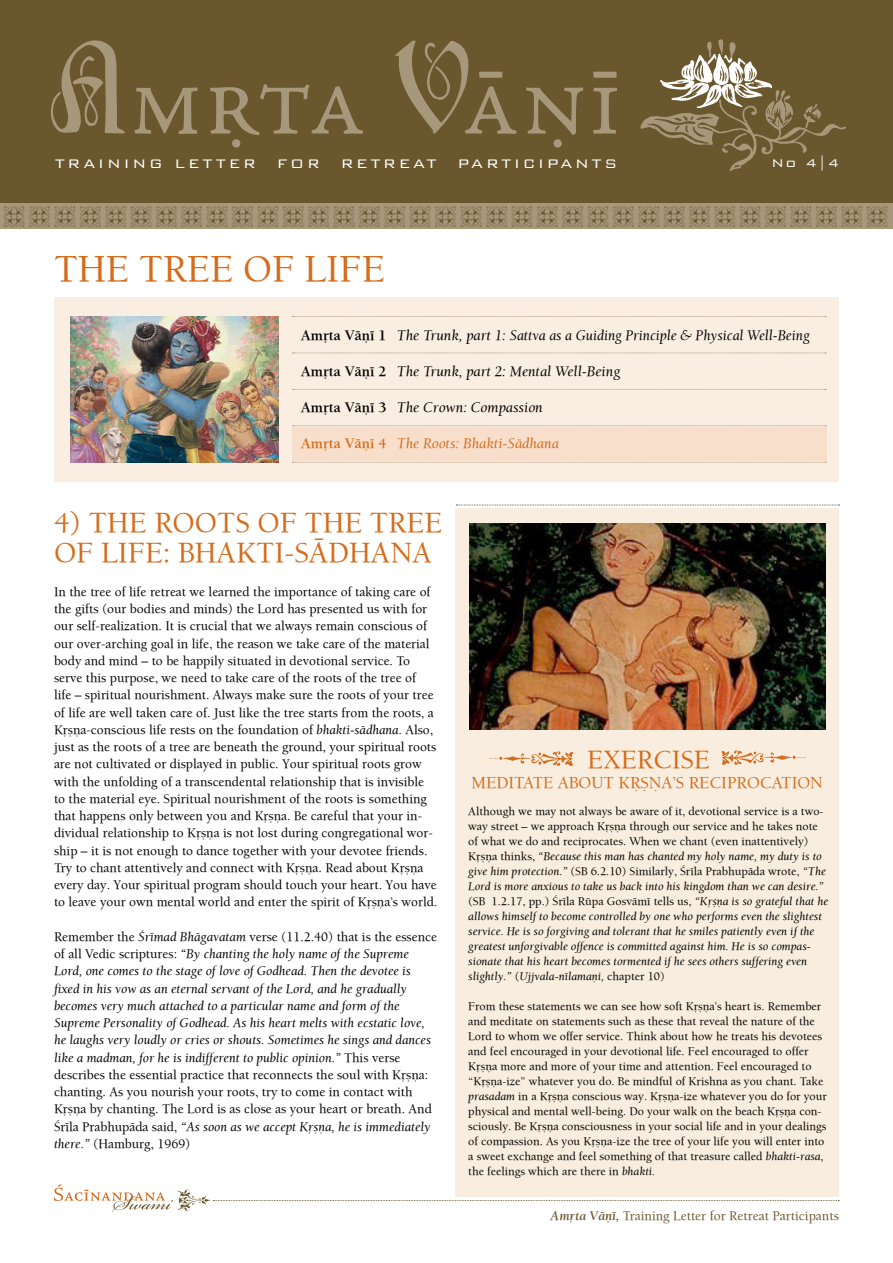
<style>
.page{position:relative;width:893px;height:1263px;background:#fff}
.page>*{position:absolute;margin:0;border:0;box-sizing:border-box;transform-origin:0 0}
.t1{font:39px "Balaram";color:#d56c1b}
.t2{font:30px/30px "Balaram";color:#d56c1b}
.t3{font:27px "Balaram";color:#d56c1b}
.t4{font:17.25px "Balaram";color:#d56c1b}
.t5{font:300 16.5px "Bank Gothic BT";letter-spacing:.175em;color:#fff}
.t6{font:italic 15px "Balaram";color:#000}
.t7{font:italic 15px "Balaram";color:#d56c1b}
.t8{font:300 15px "Bank Gothic BT";color:#fff}
.t9{font:13.5px/17.2px "Balaram";color:#000}
.t10{font:italic 13.5px/17.2px "Balaram";color:#000}
.t11{font:13.5px "Balaram";color:#6a572e}
.t12{font:italic 12px/15px "Balaram";color:#000}
.t13{font:12px/15px "Balaram";color:#000}
.s1{font-weight:700;font-style:normal}
.s2{font-style:italic}
.s3{font-style:normal}
.s4{font-weight:700;font-style:italic}
</style>
<div class="page">
<div style="left:0;top:0;width:893px;height:221px;background:#6a572e"></div>
<img style="left:3px;top:203px;width:887px;height:26px">
<img style="left:640px;top:39px;width:206px;height:132px">
<img style="left:654px;top:46px;width:117px;height:69px">
<svg style="left:50px;top:40px;width:567px;height:108px"></svg>
<div style="left:553px;top:139px;width:9px;height:9px;background:#a7977b;border-radius:50%"></div>
<div style="left:54px;top:298px;width:785px;height:184px;background:#faede2"></div>
<div style="left:292px;top:427px;width:534px;height:34px;background:#f7dfcc"></div>
<svg style="left:292px;top:316px;width:534px;height:1px"></svg>
<svg style="left:292px;top:353px;width:534px;height:1px"></svg>
<svg style="left:293px;top:389px;width:533px;height:1px"></svg>
<svg style="left:293px;top:425px;width:533px;height:1px"></svg>
<svg style="left:292px;top:462px;width:534px;height:1px"></svg>
<img style="left:71px;top:316px;width:208px;height:146px">
<div style="left:456px;top:508px;width:383px;height:689px;background:#f8edde"></div>
<svg style="left:54px;top:1184px;width:785px;height:28px"></svg>
<svg style="left:456px;top:505px;width:384px;height:1px"></svg>
<img style="left:489px;top:751px;width:84px;height:15px">
<img style="left:721px;top:750px;width:85px;height:15px">
<img style="left:469px;top:523px;width:357px;height:206px">
<p class="t5" style="left:55px;top:154px;width:202px">training letter</p>
<p class="t5" style="left:277px;top:154px;width:44px">for</p>
<p class="t5" style="left:341px;top:154px;width:97px">retreat</p>
<p class="t5" style="left:458px;top:154px;width:161px">participants</p>
<p class="t8" style="left:771px;top:154px;width:69px">No 4|4</p>
<h1 class="t1" style="left:54px;top:245px;width:332px">The Tree of Life</h1>
<p class="t6" style="left:301px;top:326px;width:510px"><span class="s1">Amåta Väëé 1</span> The Trunk, part 1: Sattva as a Guiding Principle &amp; Physical Well-Being</p>
<p class="t6" style="left:301px;top:362px;width:321px"><span class="s1">Amåta Väëé 2</span> The Trunk, part 2: Mental Well-Being</p>
<p class="t6" style="left:301px;top:398px;width:243px"><span class="s1">Amåta Väëé 3</span> The Crown: Compassion</p>
<p class="t7" style="left:301px;top:434px;width:260px"><span class="s1">Amåta Väëé 4</span> The Roots: Bhakti-Sädhana</p>
<h2 class="t2" style="left:54px;top:507px;width:390px">4) The Roots of the Tree of Life: Bhakti-Sädhana</h2>
<p class="t9" style="left:54px;top:583px;width:385px">In the tree of life retreat we learned the importance of taking care of the gifts (our bodies and minds) the Lord has presented us with for our self-realization. It is crucial that we always remain conscious of our over-arching goal in life, the reason we take care of the material body and mind – to be happily situated in devotional service. To serve this purpose, we need to take care of the roots of the tree of life – spiritual nourishment. Always make sure the roots of your tree of life are well taken care of. Just like the tree starts from the roots, a Kåñëa-conscious life rests on the foundation of <span class="s2">bhakti-sädhana.</span> Also, just as the roots of a tree are beneath the ground, your spiritual roots are not cultivated or displayed in public. Your spiritual roots grow with the unfolding of a transcendental relationship that is invisible to the material eye. Spiritual nourishment of the roots is something that happens only between you and Kåñëa. Be careful that your in&shy;dividual relationship to Kåñëa is not lost during congregational wor&shy;ship – it is not enough to dance together with your devotee friends.<br>Try to chant attentively and connect with Kåñëa. Read about Kåñëa every day. Your spiritual program should touch your heart. You have to leave your own mental world and enter the spirit of Kåñëa’s world.</p>
<p class="t10" style="left:54px;top:928px;width:384px"><span class="s3">Remember the</span> Çrémad Bhägavatam <span class="s3">verse (11.2.40) that is the essence of all Vedic scriptures:</span> “By chanting the holy name of the Supreme Lord, one comes to the stage of love of Godhead. Then the devotee is fixed in his vow as an eternal servant of the Lord, and he gradually becomes very much attached to a particular name and form of the Supreme Personality of Godhead. As his heart melts with ecstatic love, he laughs very loudly or cries or shouts. Sometimes he sings and dances like a madman, for he is indifferent to public opinion.” <span class="s3">This verse describes the essential practice that reconnects the soul with Kåñëa: chanting. As you nourish your roots, try to come in contact with Kåñëa by chanting. The Lord is as close as your heart or breath. And Çréla Prabhupäda said,</span> “As soon as we accept Kåñëa, he is immediately there.” <span class="s3">(Hamburg, 1969)</span></p>
<h3 class="t3" style="left:587px;top:743px;width:124px">Exercise</h3>
<p class="t4" style="left:471px;top:772px;width:353px">Meditate about Kåñëa’s Reciprocation</p>
<p class="t12" style="left:468px;top:803px;width:361px"><span class="s3">Although we may not always be aware of it, devotional service is a two&shy;way street – we approach Kåñëa through our service and he takes note of what we do and reciprocates. When we chant (even inattentively)<br>Kåñëa thinks,</span> “Because this man has chanted my holy name, my duty is to give him protection.” <span class="s3">(SB 6.2.10) Similarly, Çréla Prabhupäda wrote,</span> “The Lord is more anxious to take us back into his kingdom than we can desire.” <span class="s3">(SB 1.2.17, pp.) Çréla Rüpa Gosvämé tells us,</span> “Kåñëa is so grateful that he allows himself to become controlled by one who performs even the slightest service. He is so forgiving and tolerant that he smiles patiently even if the greatest unforgivable offence is committed against him. He is so compas&shy;sionate that his heart becomes tormented if he sees others suffering even slightly.” <span class="s3">(</span>Ujjvala-nélamaëi, <span class="s3">chapter 10)</span></p>
<p class="t13" style="left:468px;top:998px;width:360px">From these statements we can see how soft Kåñëa’s heart is. Remember and meditate on statements such as these that reveal the nature of the Lord to whom we offer service. Think about how he treats his devotees and feel encouraged in your devotional life. Feel encouraged to offer Kåñëa more and more of your time and attention. Feel encouraged to “Kåñëa-ize” whatever you do. Be mindful of Krishna as you chant. Take <span class="s2">prasadam</span> in a Kåñëa conscious way. Kåñëa-ize whatever you do for your physical and mental well-being. Do your walk on the beach Kåñëa con&shy;sciously. Be Kåñëa consciousness in your social life and in your dealings of compassion. As you Kåñëa-ize the tree of your life you will enter into a sweet exchange and feel something of that treasure called <span class="s2">bhakti-rasa, </span>the feelings which are there in <span class="s2">bhakti.</span></p>
<p class="t11" style="left:551px;top:1207px;width:290px"><span class="s4">Amåta Väëé,</span> Training Letter for Retreat Participants</p>
</div>
